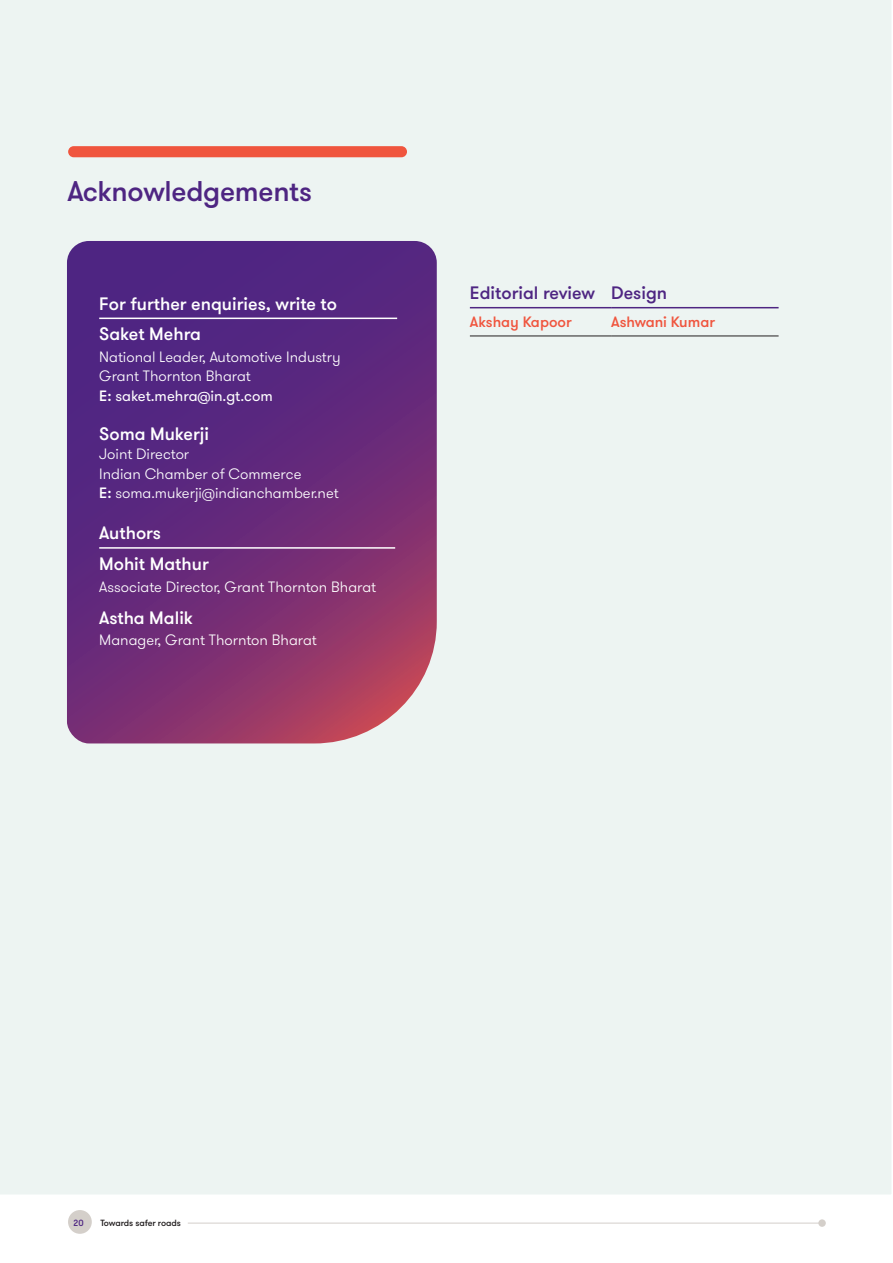
<style>
.page{position:relative;width:893px;height:1263px;background:#fff}
.page>*{position:absolute;margin:0;border:0;box-sizing:border-box;transform-origin:0 0}
._01_Headline_one_Bold_54pt{font:500 28.5px "GT Walsheim Pro";letter-spacing:-.01em;color:#4e2582}
.t1{font:500 18px "GT Walsheim Pro";color:#fff}
.t2{font:500 18px "GT Walsheim Pro";color:#4e2582}
.t3{font:300 15px/19.5px "GT Walsheim Pro";color:#fff}
.t4{font:500 15px "GT Walsheim Pro";color:#f0553e}
.t5{font:500 9px "GT Walsheim Pro";letter-spacing:-.01em;color:#231f20}
.t6{font:500 9px "GT Walsheim Pro";color:#4e2582}
.s1{font-weight:500}
.s2{font-weight:400}
</style>
<div class="page">
<div style="left:68px;top:1210px;width:24px;height:24px;background:#d4cfca;border-radius:50%"></div>
<div style="left:818px;top:1219px;width:8px;height:8px;background:#d4cfca;border-radius:50%"></div>
<hr style="left:188px;top:1223px;width:634px;height:1px;background:#d4cfca">
<div style="left:0;top:0;width:891px;height:1194px;background:#edf4f2"></div>
<svg style="left:67px;top:241px;width:370px;height:502px;background:#6d2f7a"></svg>
<hr style="left:99px;top:318px;width:298px;height:1px;background:#fff">
<hr style="left:99px;top:547px;width:296px;height:2px;background:#fff">
<hr style="left:470px;top:307px;width:141px;height:1px;background:#4e2582">
<hr style="left:611px;top:307px;width:168px;height:1px;background:#4e2582">
<hr style="left:470px;top:336px;width:141px;height:1px;background:#231f20">
<hr style="left:611px;top:336px;width:168px;height:1px;background:#231f20">
<div style="left:68px;top:146px;width:339px;height:11px;background:#f0553e;border-radius:6px"></div>
<p class="_01_Headline_one_Bold_54pt" style="left:67px;top:173px;width:246px">Acknowledgements</p>
<p class="t1" style="left:99px;top:292px;width:239px">For further enquiries, write to</p>
<p class="t1" style="left:99px;top:323px;width:103px">Saket Mehra</p>
<p class="t3" style="left:99px;top:347px;width:243px">National Leader, Automotive Industry<br>Grant Thornton Bharat<br><span class="s1">E:</span> <span class="s2">saket.mehra@in.gt.com</span></p>
<p class="t1" style="left:99px;top:422px;width:111px">Soma Mukerji</p>
<p class="t3" style="left:99px;top:445px;width:241px">Joint Director<br>Indian Chamber of Commerce<br><span class="s1">E:</span> soma.mukerji@indianchamber.net</p>
<p class="t1" style="left:99px;top:522px;width:63px">Authors</p>
<p class="t1" style="left:99px;top:552px;width:111px">Mohit Mathur</p>
<p class="t3" style="left:99px;top:577px;width:278px">Associate Director, Grant Thornton Bharat</p>
<p class="t1" style="left:99px;top:606px;width:95px">Astha Malik</p>
<p class="t3" style="left:99px;top:631px;width:219px">Manager, Grant Thornton Bharat</p>
<p class="t2" style="left:470px;top:282px;width:127px">Editorial review</p>
<p class="t2" style="left:611px;top:282px;width:57px">Design</p>
<p class="t4" style="left:470px;top:313px;width:103px">Akshay Kapoor</p>
<p class="t4" style="left:611px;top:313px;width:105px">Ashwani Kumar</p>
<p class="t6" style="left:73px;top:1217px;width:12px">20</p>
<p class="t5" style="left:100px;top:1217px;width:82px">Towards safer roads</p>
</div>
